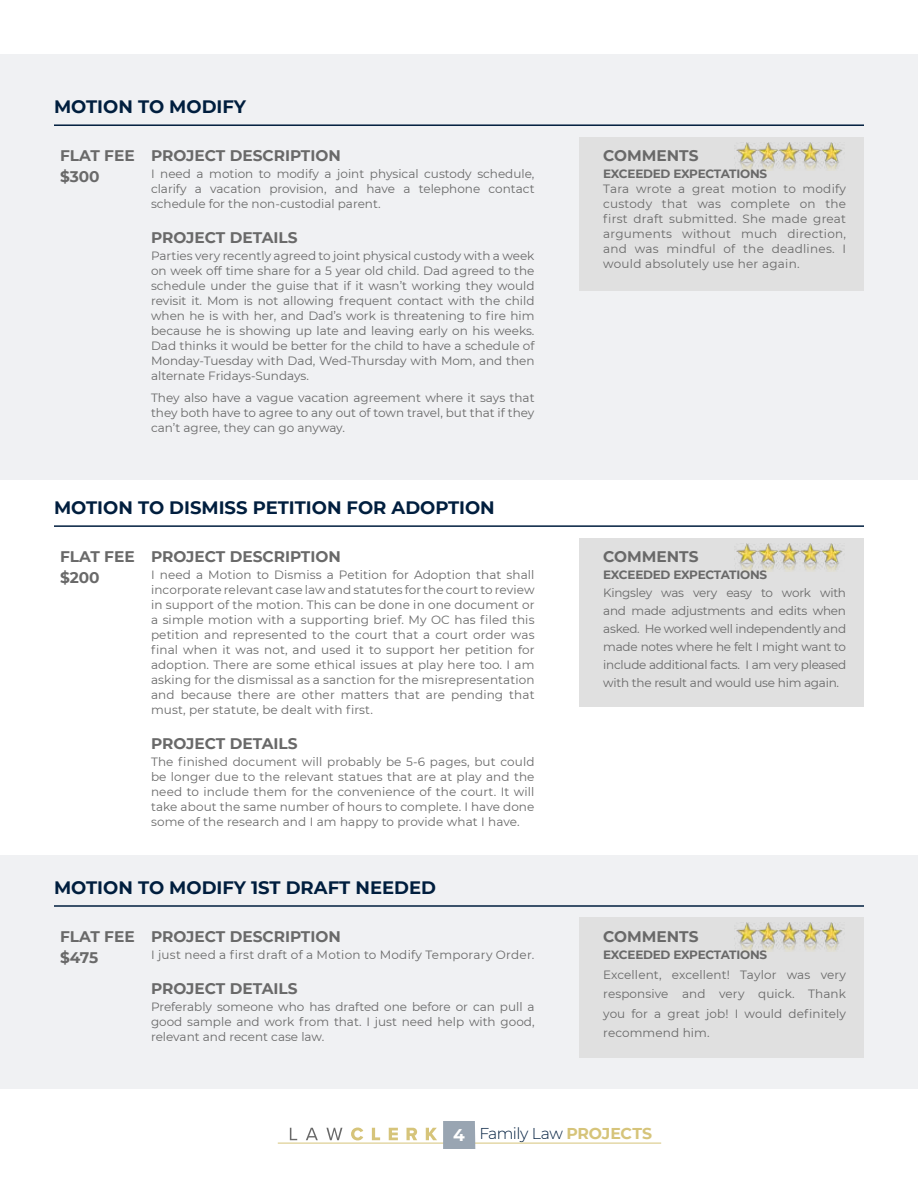
<style>
.page{position:relative;width:918px;height:1188px;background:#fff}
.page>*{position:absolute;margin:0;border:0;box-sizing:border-box;transform-origin:0 0}
.t1{font:700 18px "Montserrat";color:#001e3e}
.t2{font:300 15.75px "Montserrat";letter-spacing:-.04em;color:#001e3e}
.t3{font:700 15.3px "Montserrat";color:#696969}
.t4{font:12px/15px "Montserrat";color:#696969;text-align:justify}
.t5{font:700 12px "Montserrat";letter-spacing:-.02em;color:#696969}
.t6{font:12px "Montserrat";letter-spacing:.02em;color:#696969}
.s1{font-weight:700;font-size:16.95px;color:#fff}
.s2{font-weight:700;color:#d6c47a}
</style>
<div class="page">
<svg style="left:290px;top:1128px;width:7px;height:12px"></svg>
<svg style="left:306px;top:1128px;width:12px;height:12px"></svg>
<svg style="left:326px;top:1128px;width:16px;height:12px"></svg>
<svg style="left:351px;top:1128px;width:12px;height:12px"></svg>
<svg style="left:372px;top:1128px;width:8px;height:12px"></svg>
<svg style="left:389px;top:1128px;width:9px;height:12px"></svg>
<svg style="left:407px;top:1128px;width:10px;height:12px"></svg>
<svg style="left:426px;top:1128px;width:11px;height:12px"></svg>
<hr style="left:278px;top:1143px;width:383px;height:1px;background:#d6c47a">
<div style="left:443px;top:1121px;width:32px;height:28px;background:#99a5b2"></div>
<div style="left:0;top:54px;width:918px;height:426px;background:#f0f1f3"></div>
<div style="left:0;top:855px;width:918px;height:234px;background:#f0f1f3"></div>
<div style="left:580px;top:137px;width:284px;height:153px;background:#e0e0e0"></div>
<hr style="left:54px;top:124px;width:810px;height:2px;background:#001e3e">
<img style="left:736px;top:142px;width:107px;height:29px">
<div style="left:580px;top:538px;width:284px;height:168px;background:#e0e0e0"></div>
<hr style="left:54px;top:525px;width:810px;height:2px;background:#001e3e">
<img style="left:736px;top:543px;width:107px;height:29px">
<div style="left:580px;top:918px;width:284px;height:140px;background:#e0e0e0"></div>
<hr style="left:54px;top:905px;width:810px;height:2px;background:#001e3e">
<img style="left:736px;top:923px;width:107px;height:29px">
<h1 class="t1" style="left:54px;top:98px;width:194px">MOTION TO MODIFY</h1>
<p class="t3" style="left:60px;top:148px;width:282px">FLAT FEE PROJECT DESCRIPTION</p>
<p class="t3" style="left:603px;top:148px;width:97px">COMMENTS</p>
<p class="t3" style="left:60px;top:169px;width:41px">$300</p>
<p class="t4" style="left:151px;top:167px;width:385px">I need a motion to modify a joint physical custody schedule, clarify a vacation provision, and have a telephone contact schedule for the non-custodial parent.</p>
<p class="t5" style="left:603px;top:169px;width:165px">EXCEEDED EXPECTATIONS</p>
<p class="t4" style="left:603px;top:182px;width:244px">Tara wrote a great motion to modify custody that was complete on the first draft submitted. She made great arguments without much direction, and was mindful of the deadlines. I would absolutely use her again.</p>
<p class="t3" style="left:151px;top:230px;width:148px">PROJECT DETAILS</p>
<p class="t4" style="left:151px;top:249px;width:385px">Parties very recently agreed to joint physical custody with a week on week off time share for a 5 year old child. Dad agreed to the schedule under the guise that if it wasn’t working they would revisit it. Mom is not allowing frequent contact with the child when he is with her, and Dad’s work is threatening to fire him because he is showing up late and leaving early on his weeks.<br>Dad thinks it would be better for the child to have a schedule of Monday-Tuesday with Dad, Wed-Thursday with Mom, and then alternate Fridays-Sundays.</p>
<p class="t4" style="left:151px;top:391px;width:385px">They also have a vague vacation agreement where it says that they both have to agree to any out of town travel, but that if they can’t agree, they can go anyway.</p>
<h1 class="t1" style="left:54px;top:499px;width:442px">MOTION TO DISMISS PETITION FOR ADOPTION</h1>
<p class="t3" style="left:60px;top:549px;width:282px">FLAT FEE PROJECT DESCRIPTION</p>
<p class="t3" style="left:603px;top:549px;width:97px">COMMENTS</p>
<p class="t3" style="left:60px;top:570px;width:41px">$200</p>
<p class="t4" style="left:151px;top:568px;width:385px">I need a Motion to Dismiss a Petition for Adoption that shall incorporate relevant case law and statutes for the court to review in support of the motion. This can be done in one document or a simple motion with a supporting brief. My OC has filed this petition and represented to the court that a court order was final when it was not, and used it to support her petition for adoption. There are some ethical issues at play here too. I am asking for the dismissal as a sanction for the misrepresentation and because there are other matters that are pending that must, per statute, be dealt with first.</p>
<p class="t5" style="left:603px;top:570px;width:165px">EXCEEDED EXPECTATIONS</p>
<p class="t4" style="left:603px;top:585px;width:244px;line-height:18px">Kingsley was very easy to work with and made adjustments and edits when asked. He worked well independently and made notes where he felt I might want to include additional facts. I am very pleased with the result and would use him again.</p>
<p class="t3" style="left:151px;top:736px;width:148px">PROJECT DETAILS</p>
<p class="t4" style="left:151px;top:754px;width:385px">The finished document will probably be 5-6 pages, but could be longer due to the relevant statues that are at play and the need to include them for the convenience of the court. It will take about the same number of hours to complete. I have done some of the research and I am happy to provide what I have.</p>
<h1 class="t1" style="left:54px;top:879px;width:383px">MOTION TO MODIFY 1ST DRAFT NEEDED</h1>
<p class="t3" style="left:60px;top:929px;width:282px">FLAT FEE PROJECT DESCRIPTION</p>
<p class="t3" style="left:603px;top:929px;width:97px">COMMENTS</p>
<p class="t3" style="left:60px;top:950px;width:40px">$475</p>
<p class="t6" style="left:151px;top:947px;width:385px">I just need a first draft of a Motion to Modify Temporary Order.</p>
<p class="t5" style="left:603px;top:949px;width:165px">EXCEEDED EXPECTATIONS</p>
<p class="t4" style="left:603px;top:965px;width:244px;line-height:19.5px">Excellent, excellent! Taylor was very responsive and very quick. Thank you for a great job! I would definitely recommend him.</p>
<p class="t3" style="left:151px;top:981px;width:148px">PROJECT DETAILS</p>
<p class="t4" style="left:151px;top:1000px;width:385px">Preferably someone who has drafted one before or can pull a good sample and work from that. I just need help with good, relevant and recent case law.</p>
<h2 class="t2" style="left:453px;top:1127px;width:201px"><span class="s1">4</span> Family Law <span class="s2">PROJECTS</span></h2>
</div>
